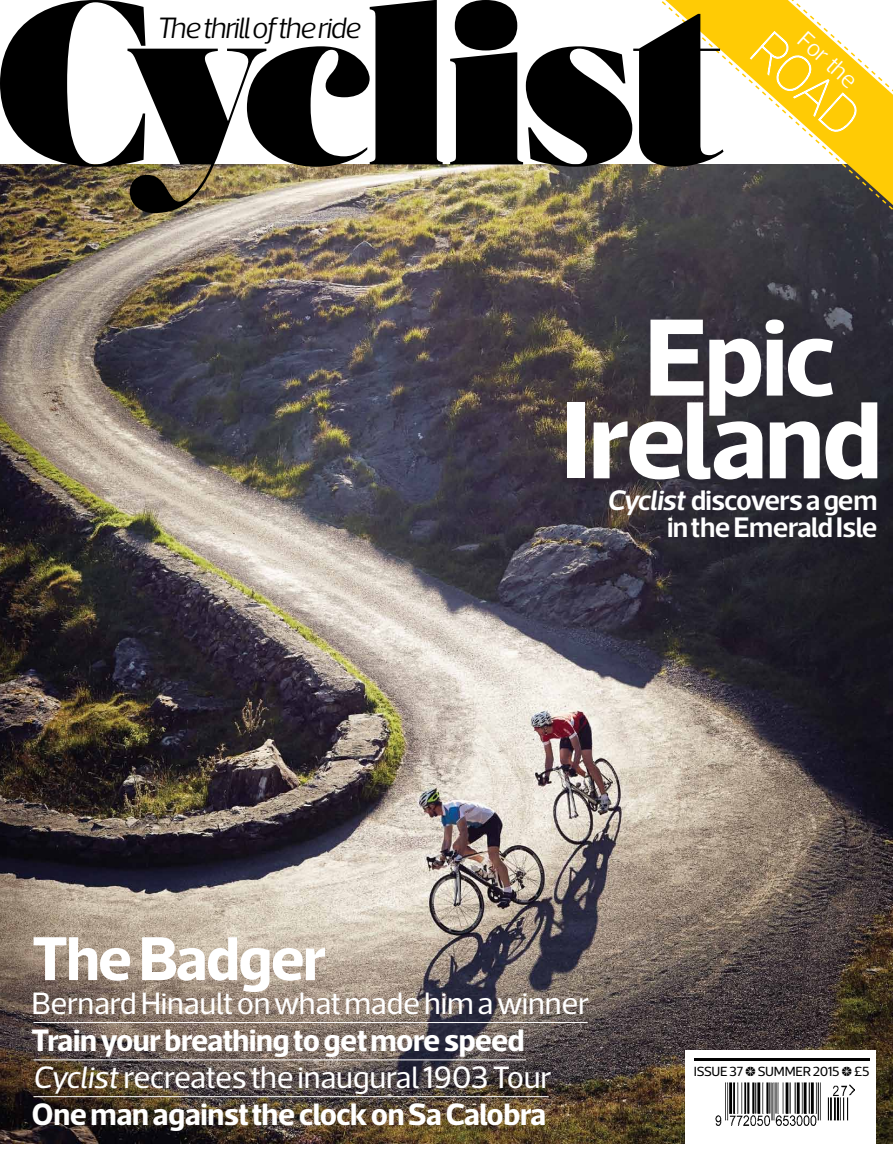
<style>
.page{position:relative;width:893px;height:1170px;background:#fff}
.page>*{position:absolute;margin:0;border:0;box-sizing:border-box;transform-origin:0 0}
.t1{font:700 111.6px "Acto";letter-spacing:-.03em;color:#fff}
.t2{font:700 63px "Acto";letter-spacing:-.03em;color:#fff}
.t3{font:31.5px "Acto";letter-spacing:-.01em;color:#fff}
.t4{font:700 31.5px "Acto";letter-spacing:-.015em;color:#fff}
.t5{font:italic 300 30px "Acto";letter-spacing:-.05em;color:#000}
.t6{font:600 28.8px/27px "Acto";letter-spacing:-.025em;color:#fff;text-align:right}
.t7{font:300 24.45px "Acto";color:#fff}
.t8{font:13.5px "Acto";letter-spacing:-.02em;color:#000}
.s1{font-style:italic}
</style>
<div class="page">
<img style="left:0;top:213px;width:893px;height:930px">
<svg style="left:642px;top:157px;width:251px;height:71px"></svg>
<div style="left:685px;top:1050px;width:191px;height:109px;background:#fff"></div>
<hr style="left:694px;top:1057px;width:176px;height:3px;background:#000">
<img style="left:715px;top:1082px;width:139px;height:44px">
<hr style="left:33px;top:1022px;width:555px;height:1px;background:#fff">
<hr style="left:33px;top:1059px;width:493px;height:1px;background:#fff">
<hr style="left:33px;top:1096px;width:516px;height:1px;background:#fff">
<svg style="left:723px;top:0;width:170px;height:157px"></svg>
<svg style="left:0;top:0;width:723px;height:213px"></svg>
<p class="t5" style="left:157px;top:10px;width:206px">The thrill of the ride</p>
<p class="t7" style="left:811px;top:25px;width:72px;rotate:42deg">For the</p>
<p class="t1" style="left:644px;top:290px;width:193px">Epic</p>
<p class="t1" style="left:561px;top:372px;width:323px">Ireland</p>
<p class="t6" style="left:607px;top:486px;width:272px"><span class="s1">Cyclist</span> discovers a gem in the Emerald Isle</p>
<p class="t2" style="left:32px;top:920px;width:295px">T he Badger</p>
<p class="t3" style="left:31px;top:984px;width:559px">Bernard Hinault on what made him a winner</p>
<p class="t4" style="left:32px;top:1020px;width:495px">Train your breathing to get more speed</p>
<p class="t3" style="left:32px;top:1058px;width:520px"><span class="s1">Cyclist</span> recreates the inaugural 1903 Tour</p>
<p class="t4" style="left:32px;top:1095px;width:516px">One man against the clock on Sa Calobra</p>
<p class="t8" style="left:694px;top:1062px;width:177px">Issue 37 summer 2015 £5</p>
</div>
